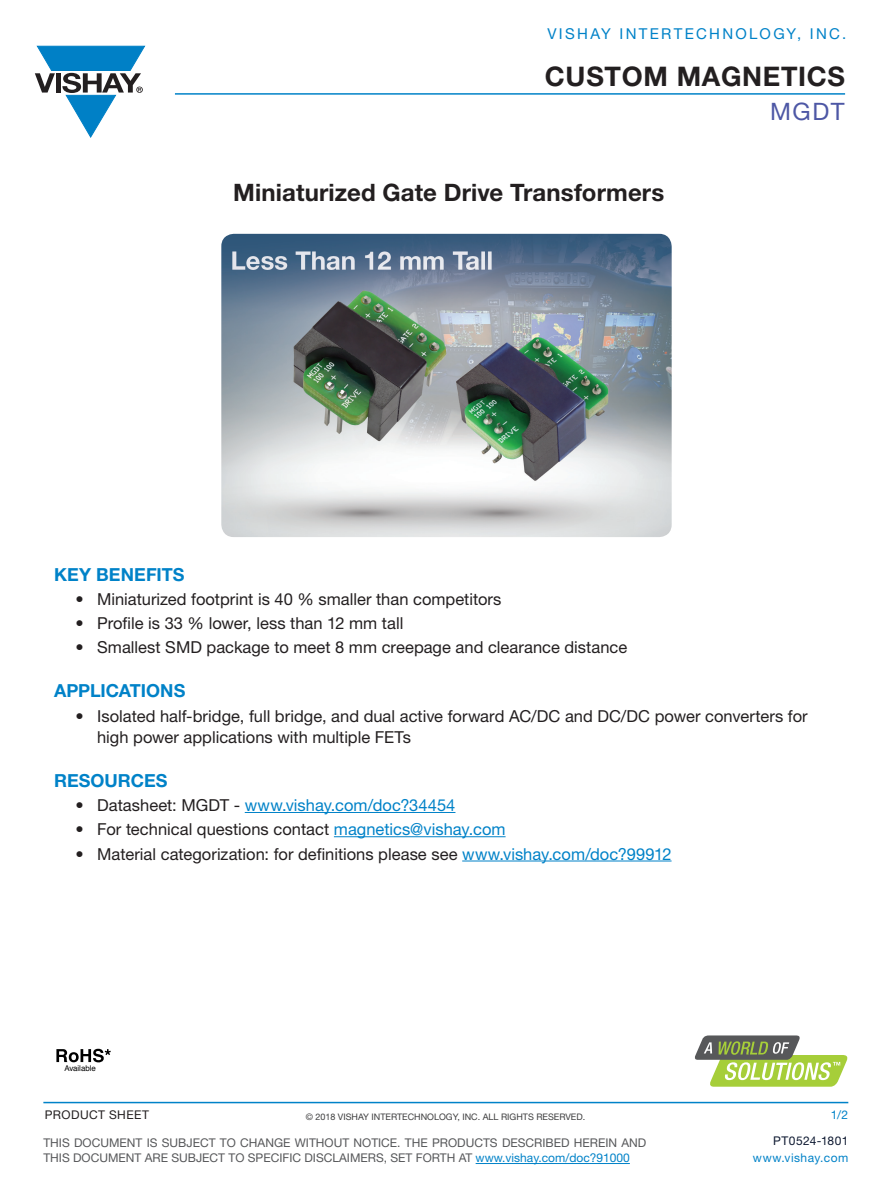
<style>
.page{position:relative;width:891px;height:1189px;background:#fff}
.page>*{position:absolute;margin:0;border:0;box-sizing:border-box;transform-origin:0 0}
.t1{font:700 27px "Helvetica Neue LT Std";letter-spacing:.025em;color:#231f20}
.t2{font:700 24px "Helvetica Neue LT Std";letter-spacing:.005em;color:#231f20}
.t3{font:24px "Helvetica Neue LT Std";color:#4d57a5}
.t4{font:700 18px "Helvetica Neue LT Std";color:#0082c8}
.t5{font:16.5px/21px "Helvetica Neue LT Std";color:#231f20}
.t6{font:16.5px "Helvetica Neue LT Std";letter-spacing:.005em;color:#0082c8}
.t7{font:15px "Helvetica Neue LT Std";letter-spacing:.155em;color:#0082c8}
.t8{font:12px/15px "Helvetica Neue LT Std";color:#57585a}
.t9{font:12px "Helvetica Neue LT Std";letter-spacing:.04em;color:#0082c8}
.t10{font:12px "Helvetica Neue LT Std";letter-spacing:.04em;color:#231f20}
.t11{font:12px "Helvetica Neue LT Std";letter-spacing:.03em;color:#0e1931}
.t12{font:9px "Helvetica Neue LT Std";color:#3e3e3f}
.t13{font:7.95px "Helvetica";color:#000}
.s1{color:#231f20}
.s2{color:#0082c8}
</style>
<div class="page">
<hr style="left:245px;top:811px;width:210px;height:1px;background:#0082c8">
<hr style="left:334px;top:836px;width:172px;height:1px;background:#0082c8">
<hr style="left:462px;top:860px;width:210px;height:1px;background:#0082c8">
<svg style="left:56px;top:1048px;width:55px;height:14px"></svg>
<hr style="left:175px;top:93px;width:670px;height:2px;background:#0082c8">
<svg style="left:35px;top:46px;width:110px;height:91px"></svg>
<hr style="left:43px;top:1101px;width:805px;height:1px;background:#0082c8">
<hr style="left:476px;top:1162px;width:154px;height:1px;background:#0082c8">
<svg style="left:695px;top:1035px;width:152px;height:51px"></svg>
<img style="left:221px;top:234px;width:451px;height:303px">
<p class="t7" style="left:547px;top:25px;width:300px">VISHAY INTERTECHNOLOGY, INC.</p>
<h1 class="t1" style="left:545px;top:60px;width:302px">CUSTOM MAGNETICS</h1>
<h2 class="t2" style="left:233px;top:177px;width:433px">Miniaturized Gate Drive Transformers</h2>
<h2 class="t3" style="left:770px;top:97px;width:76px">MGDT</h2>
<p class="t4" style="left:54px;top:562px;width:132px">KEY BENEFITS</p>
<p class="t5" style="left:76px;top:588px;width:427px">• Miniaturized footprint is 40 % smaller than competitors</p>
<p class="t5" style="left:76px;top:612px;width:329px">• Profile is 33 % lower, less than 12 mm tall</p>
<p class="t5" style="left:76px;top:636px;width:553px">• Smallest SMD package to meet 8 mm creepage and clearance distance</p>
<p class="t4" style="left:54px;top:679px;width:133px">APPLICATIONS</p>
<p class="t5" style="left:97px;top:704px;width:712px;text-indent:-22px">• Isolated half-bridge, full bridge, and dual active forward AC/DC and DC/DC power converters for high power applications with multiple FETs</p>
<p class="t4" style="left:54px;top:769px;width:115px">RESOURCES</p>
<p class="t6" style="left:76px;top:795px;width:381px"><span class="s1">• Datasheet: MGDT -</span> www.vishay.com/doc?34454</p>
<p class="t5" style="left:76px;top:818px;width:431px">• For technical questions contact <span class="s2">magnetics@vishay.com</span></p>
<p class="t5" style="left:76px;top:842px;width:597px">• Material categorization: for definitions please see <span class="s2">www.vishay.com/doc?99912</span></p>
<p class="t13" style="left:64px;top:1062px;width:33px">Available</p>
<p class="t10" style="left:45px;top:1107px;width:90px">Product Sheet</p>
<p class="t12" style="left:306px;top:1111px;width:281px">© 2018 VISHAY INTERTECHNOLOGY, INC. ALL RIGHTS RESERVED.</p>
<p class="t9" style="left:831px;top:1106px;width:19px">1/2</p>
<p class="t8" style="left:43px;top:1134px;width:282px">TH IS DOCUMENT IS SUBJECT TO CHANGE WITHOU</p>
<p class="t8" style="left:43px;top:1134px;width:604px;text-indent:299px">T NOTICE. TH E PRODUCTS DESCRIBED H EREIN AND<br>TH IS DOCUMENT ARE SUBJECT TO SPECIFIC DISCLAIMERS, SET FORTH AT <span class="s2">www.vishay.com/doc?91000</span></p>
<p class="t11" style="left:773px;top:1133px;width:77px">PT0524-1801</p>
<p class="t9" style="left:753px;top:1150px;width:97px">www.vishay.com</p>
</div>
